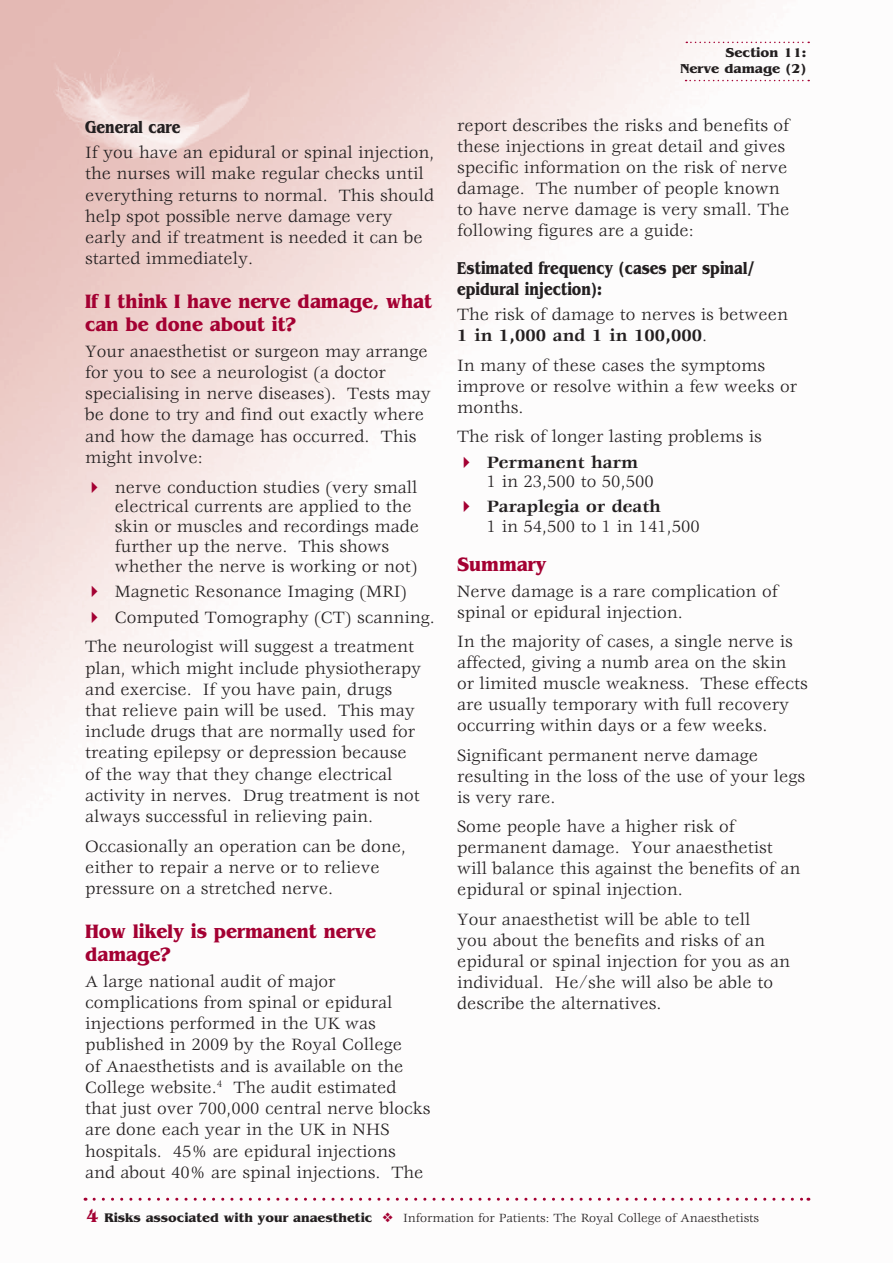
<style>
.page{position:relative;width:893px;height:1263px;background:#fff}
.page>*{position:absolute;margin:0;border:0;box-sizing:border-box;transform-origin:0 0}
.t1{font:700 20.25px/22.8px "Benguiat";color:#a40133;scale:.9 1}
.t2{font:18px/21.3px "Veljovic";color:#231f20}
.t3{font:700 18px/21px "Benguiat";color:#231f20;scale:.8 1}
.t4{font:700 13.5px/16.2px "Benguiat";color:#231f20;text-align:right}
.t5{font:13.05px "Veljovic";color:#231f20}
.s1{color:#a40133}
.s2{font-weight:700}
.s3{font-family:"Benguiat";font-weight:700;font-size:18px;color:#a40133}
.s4{font-family:"Benguiat";font-weight:700}
</style>
<div class="page">
<img style="left:0;top:0;width:811px;height:1201px">
<svg style="left:94px;top:1198px;width:715px;height:3px"></svg>
<svg style="left:686px;top:42px;width:123px;height:1px"></svg>
<svg style="left:686px;top:80px;width:123px;height:1px"></svg>
<p class="t3" style="left:85px;top:116px;width:121px">General care</p>
<p class="t2" style="left:85px;top:143px;width:351px">If you have an epidural or spinal injection, the nurses will make regular checks until everything returns to normal. This should help spot possible nerve damage very early and if treatment is needed it can be started immediately.</p>
<p class="t1" style="left:85px;top:290px;width:387px">If I think I have nerve damage, what can be done about it?</p>
<p class="t2" style="left:85px;top:341px;width:347px">Your anaesthetist or surgeon may arrange for you to see a neurologist (a doctor specialising in nerve diseases). Tests may be done to try and find out exactly where and how the damage has occurred. This might involve:</p>
<p class="t2" style="left:115px;top:478px;width:306px;line-height:19.8px;text-indent:-30px"><span class="s1">✔</span> nerve conduction studies (very small electrical currents are applied to the skin or muscles and recordings made further up the nerve. This shows whether the nerve is working or not)</p>
<p class="t2" style="left:85px;top:582px;width:323px"><span class="s1">✔</span> Magnetic Resonance Imaging (MRI)</p>
<p class="t2" style="left:85px;top:603px;width:351px;line-height:29.7px"><span class="s1">✔</span> Computed Tomography (CT) scanning.<br>The neurologist will suggest a treatment</p>
<p class="t2" style="left:85px;top:658px;width:338px">plan, which might include physiotherapy and exercise. If you have pain, drugs that relieve pain will be used. This may include drugs that are normally used for treating epilepsy or depression because of the way that they change electrical activity in nerves. Drug treatment is not always successful in relieving pain.</p>
<p class="t2" style="left:85px;top:836px;width:323px">Occasionally an operation can be done, either to repair a nerve or to relieve pressure on a stretched nerve.</p>
<p class="t1" style="left:85px;top:920px;width:325px">How likely is permanent nerve damage?</p>
<p class="t2" style="left:85px;top:971px;width:347px">A large national audit of major complications from spinal or epidural injections performed in the UK was published in 2009 by the Royal College<br>of Anaesthetists and is available on the College website.<sup>4</sup> The audit estimated that just over 700,000 central nerve blocks are done each year in the UK in NHS hospitals. 45% are epidural injections<br>and about 40% are spinal injections. The</p>
<p class="t4" style="left:680px;top:45px;width:127px">Section 11:<br>Nerve damage (2)</p>
<p class="t2" style="left:457px;top:116px;width:334px">report describes the risks and benefits of these injections in great detail and gives specific information on the risk of nerve damage. The number of people known to have nerve damage is very small. The following figures are a guide:</p>
<p class="t3" style="left:457px;top:258px;width:373px">Estimated frequency (cases per spinal/ epidural injection):</p>
<p class="t2" style="left:457px;top:305px;width:332px">The risk of damage to nerves is between<br><span class="s2">1 in 1,000 and 1 in 100,000</span>.</p>
<p class="t2" style="left:457px;top:356px;width:341px">In many of these cases the symptoms improve or resolve within a few weeks or months.</p>
<p class="t2" style="left:457px;top:427px;width:306px">The risk of longer lasting problems is</p>
<p class="t2" style="left:487px;top:453px;width:168px;line-height:19.5px;text-indent:-30px"><span class="s1">✔</span> <span class="s2">Permanent harm<br></span>1 in 23,500 to 50,500</p>
<p class="t2" style="left:487px;top:498px;width:214px;line-height:19.5px;text-indent:-30px"><span class="s1">✔</span> <span class="s2">Paraplegia or death<br></span>1 in 54,500 to 1 in 141,500</p>
<p class="t1" style="left:457px;top:553px;width:101px">Summary</p>
<p class="t2" style="left:457px;top:581px;width:322px">Nerve damage is a rare complication of spinal or epidural injection.</p>
<p class="t2" style="left:457px;top:632px;width:352px">In the majority of cases, a single nerve is affected, giving a numb area on the skin<br>or limited muscle weakness. These effects are usually temporary with full recovery occurring within days or a few weeks.</p>
<p class="t2" style="left:457px;top:745px;width:349px">Significant permanent nerve damage resulting in the loss of the use of your legs is very rare.</p>
<p class="t2" style="left:457px;top:817px;width:345px">Some people have a higher risk of permanent damage. Your anaesthetist will balance this against the benefits of an epidural or spinal injection.</p>
<p class="t2" style="left:457px;top:909px;width:334px">Your anaesthetist will be able to tell<br>you about the benefits and risks of an epidural or spinal injection for you as an individual. He/she will also be able to describe the alternatives.</p>
<p class="t5" style="left:87px;top:1211px;width:674px"><span class="s3">4</span> <span class="s4">Risks associated with your anaesthetic</span> <span class="s1">❖</span> Information for Patients: The Royal College of Anaesthetists</p>
</div>
